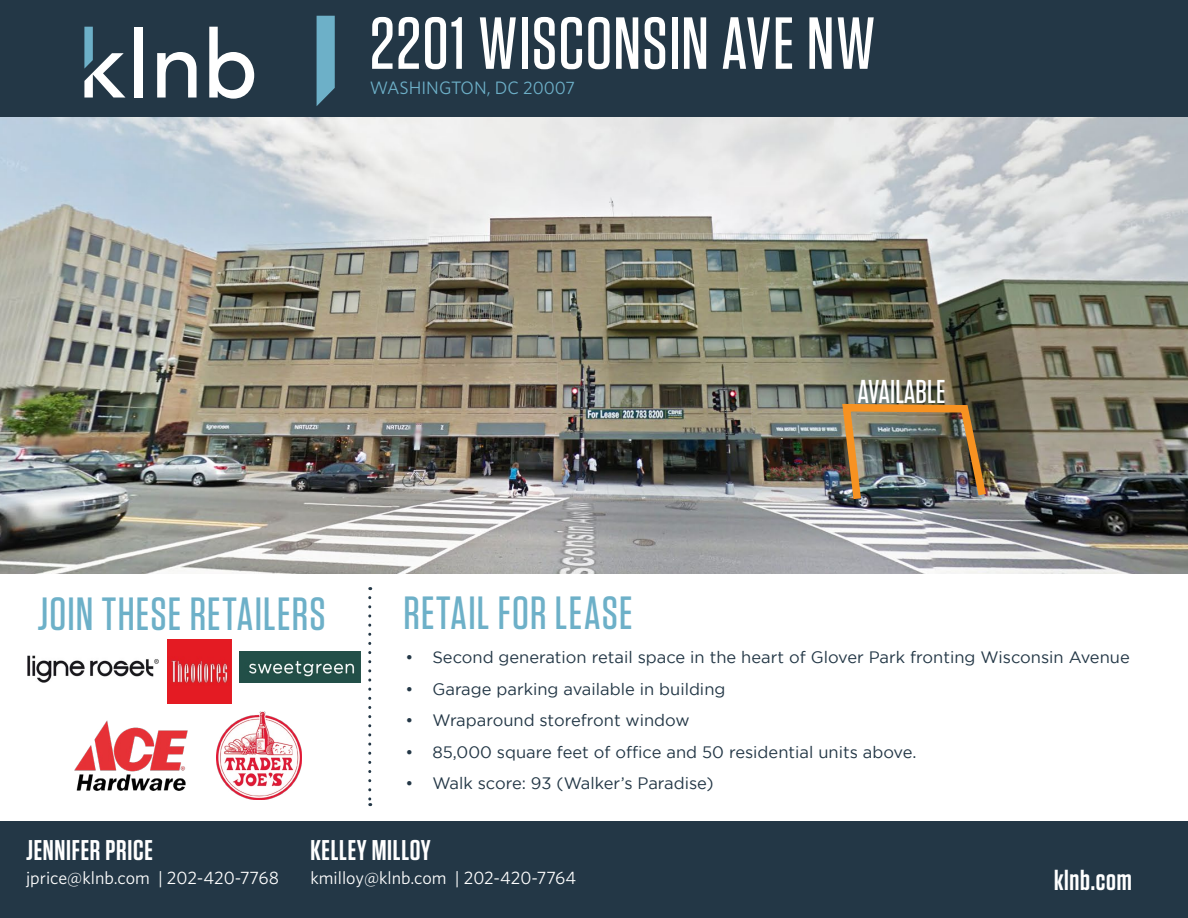
<style>
.page{position:relative;width:1188px;height:918px;background:#fff}
.page>*{position:absolute;margin:0;border:0;box-sizing:border-box;transform-origin:0 0}
.t1{font:500 73.5px "Tungsten";letter-spacing:.015em;color:#fff}
.t2{font:500 46.5px "Tungsten";letter-spacing:.025em;color:#6db0c8}
.t3{font:500 33px "Tungsten";color:#fff}
.t4{font:600 28.5px "Tungsten";letter-spacing:.025em;color:#fff}
.t5{font:18px "Whitney";color:#fff}
.t6{font:18px "Whitney";color:#6db0c8}
.t7{font:16.5px "Gotham";color:#233746}
</style>
<div class="page">
<div style="left:0;top:822px;width:1188px;height:96px;background:#233746"></div>
<div style="left:0;top:0;width:1188px;height:120px;background:#233746"></div>
<svg style="left:317px;top:16px;width:18px;height:90px;background:#64a2b9"></svg>
<svg style="left:84px;top:27px;width:41px;height:71px"></svg>
<div style="left:135px;top:27px;width:8px;height:71px;background:#fff"></div>
<svg style="left:157px;top:52px;width:40px;height:46px"></svg>
<svg style="left:209px;top:27px;width:45px;height:72px"></svg>
<img style="left:0;top:118px;width:1188px;height:455px">
<svg style="left:368px;top:598px;width:3px;height:208px"></svg>
<img style="left:75px;top:721px;width:113px;height:69px">
<img style="left:239px;top:651px;width:121px;height:31px">
<img style="left:167px;top:639px;width:64px;height:65px">
<img style="left:27px;top:656px;width:132px;height:26px">
<img style="left:217px;top:711px;width:85px;height:89px">
<img style="left:838px;top:400px;width:153px;height:107px">
<h1 class="t1" style="left:370px;top:5px;width:507px">2201 WISCONSIN AVE NW</h1>
<p class="t6" style="left:370px;top:77px;width:207px">WASHINGTON, DC 20007</p>
<h2 class="t2" style="left:38px;top:589px;width:290px">JOIN THESE RETAILERS</h2>
<h2 class="t2" style="left:404px;top:589px;width:230px">RETAIL FOR LEASE</h2>
<h3 class="t3" style="left:858px;top:375px;width:90px">AVAILABLE</h3>
<h3 class="t4" style="left:26px;top:836px;width:128px">JENNIFER PRICE</h3>
<p class="t5" style="left:26px;top:867px;width:254px">jprice@klnb.com | 202-420-7768</p>
<p class="t7" style="left:405px;top:648px;width:726px">• Second generation retail space in the heart of Glover Park fronting Wisconsin Avenue</p>
<p class="t7" style="left:405px;top:680px;width:322px">• Garage parking available in building</p>
<p class="t7" style="left:405px;top:711px;width:286px">• Wraparound storefront window</p>
<p class="t7" style="left:405px;top:743px;width:513px">• 85,000 square feet of office and 50 residential units above.</p>
<p class="t7" style="left:405px;top:774px;width:310px">• Walk score: 93 (Walker’s Paradise)</p>
<h3 class="t4" style="left:310px;top:836px;width:122px">KELLEY MILLOY</h3>
<p class="t5" style="left:310px;top:867px;width:267px">kmilloy@klnb.com | 202-420-7764</p>
<h3 class="t4" style="left:1054px;top:865px;width:79px">klnb.com</h3>
</div>
